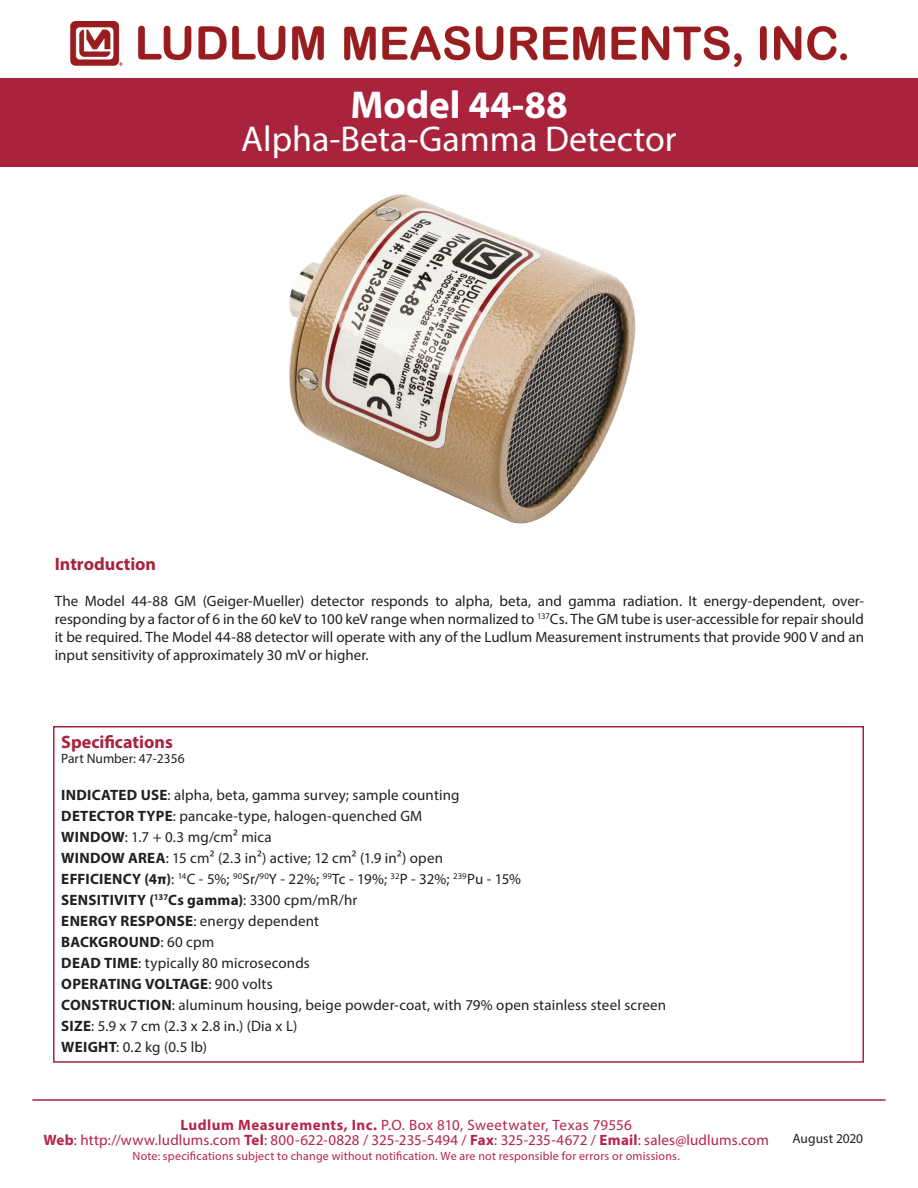
<style>
.page{position:relative;width:918px;height:1188px;background:#fff}
.page>*{position:absolute;margin:0;border:0;box-sizing:border-box;transform-origin:0 0}
.t1{font:700 39px "Myriad Pro";color:#fff}
.t2{font:36px "Myriad Pro";color:#fff}
.t3{font:700 18px "Myriad Pro";color:#a9233d}
.t4{font:15px/21px "Myriad Pro";letter-spacing:.01em;color:#231f20}
.t5{font:15px/15px "Myriad Pro";letter-spacing:.01em;color:#b72348;text-align:center}
.t6{font:13.5px "Myriad Pro";color:#231f20}
.t7{font:12px "Myriad Pro";letter-spacing:.02em;color:#b72348}
.s1{font-weight:700}
</style>
<div class="page">
<hr style="left:32px;top:1099px;width:854px;height:2px;background:#a9233d">
<div style="left:53px;top:726px;width:811px;height:337px;border:2px solid #a9233d"></div>
<img style="left:289px;top:194px;width:347px;height:330px">
<div style="left:0;top:78px;width:918px;height:88px;background:#a9233d"></div>
<img style="left:71px;top:22px;width:775px;height:44px">
<h1 class="t1" style="left:350px;top:80px;width:219px">Model 44-88</h1>
<h2 class="t2" style="left:241px;top:117px;width:437px">Alpha-Beta-Gamma Detector</h2>
<p class="t3" style="left:55px;top:552px;width:103px">Introduction</p>
<p class="t4" style="left:55px;top:592px;width:811px;line-height:18px;text-align:justify">The Model 44-88 GM (Geiger-Mueller) detector responds to alpha, beta, and gamma radiation. It energy-dependent, over&shy;responding by a factor of 6 in the 60 keV to 100 keV range when normalized to <sup>137</sup>Cs. The GM tube is user-accessible for repair should it be required. The Model 44-88 detector will operate with any of the Ludlum Measurement instruments that provide 900 V and an input sensitivity of approximately 30 mV or higher.</p>
<p class="t3" style="left:61px;top:730px;width:113px">Specifications</p>
<p class="t6" style="left:61px;top:750px;width:125px">Part Number: 47-2356</p>
<p class="t4" style="left:61px;top:784px;width:606px"><span class="s1">INDICATED USE</span>: alpha, beta, gamma survey; sample counting<br><span class="s1">DETECTOR TYPE</span>: pancake-type, halogen-quenched GM<br><span class="s1">WINDOW</span>: 1.7 + 0.3 mg/cm² mica<br><span class="s1">WINDOW AREA</span>: 15 cm² (2.3 in²) active; 12 cm² (1.9 in²) open<br><span class="s1">EFFICIENCY (4π)</span>: <sup>14</sup>C - 5%; <sup>90</sup>Sr/<sup>90</sup>Y - 22%; <sup>99</sup>Tc - 19%; <sup>32</sup>P - 32%; <sup>239</sup>Pu - 15%<br><span class="s1">SENSITIVITY (</span><sup>137</sup><span class="s1">Cs gamma)</span>: 3300 cpm/mR/hr<br><span class="s1">ENERGY RESPONSE</span>: energy dependent<br><span class="s1">BACKGROUND</span>: 60 cpm<br><span class="s1">DEAD TIME</span>: typically 80 microseconds<br><span class="s1">OPERATING VOLTAGE</span>: 900 volts<br><span class="s1">CONSTRUCTION</span>: aluminum housing, beige powder-coat, with 79% open stainless steel screen <span class="s1">SIZE</span>: 5.9 x 7 cm (2.3 x 2.8 in.) (Dia x L)<br><span class="s1">WEIGHT</span>: 0.2 kg (0.5 lb)</p>
<p class="t5" style="left:43px;top:1117px;width:727px"><span class="s1">Ludlum Measurements, Inc.</span> P.O. Box 810, Sweetwater, Texas 79556<br><span class="s1">Web</span>: http://www.ludlums.com <span class="s1">Tel</span>: 800-622-0828 / 325-235-5494 / <span class="s1">Fax</span>: 325-235-4672 / <span class="s1">Email</span>: sales@ludlums.com</p>
<p class="t7" style="left:133px;top:1149px;width:549px">Note: specifications subject to change without notification. We are not responsible for errors or omissions.</p>
<p class="t6" style="left:793px;top:1130px;width:72px">August 2020</p>
</div>
